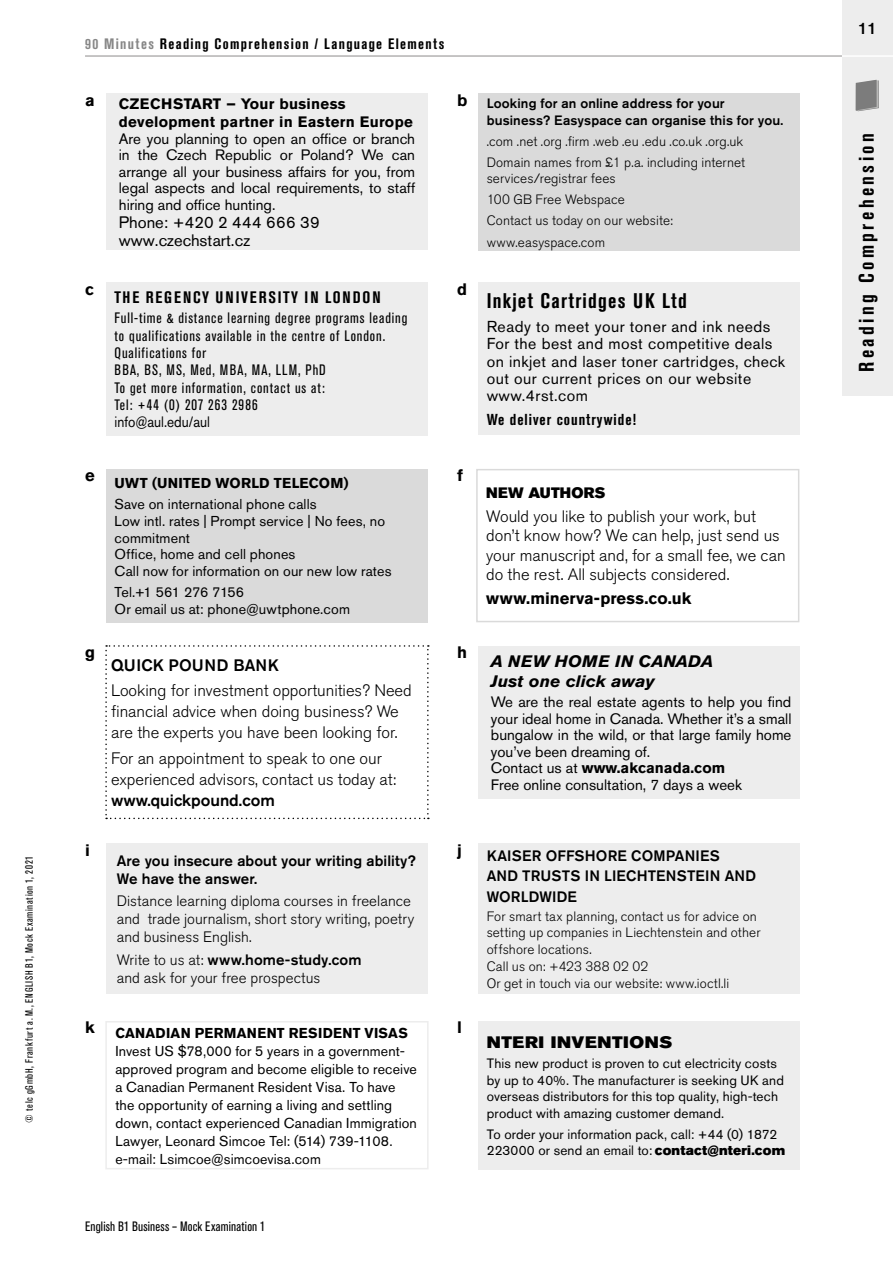
<style>
.page{position:relative;width:893px;height:1263px;background:#fff}
.page>*{position:absolute;margin:0;border:0;box-sizing:border-box;transform-origin:0 0}
.t1{font:700 condensed 21px "Akzidenz Grotesk Pro";letter-spacing:.06em;color:#000}
.t2{font:700 condensed 21px "Akzidenz Grotesk Pro";letter-spacing:.155em;color:#000}
.t3{font:300 16.5px/21px "Akzidenz Grotesk Pro";color:#000}
.t4{font:16.5px/18.1px "Akzidenz Grotesk Pro";color:#000}
.t5{font:500 16.5px "Akzidenz Grotesk Pro";color:#000}
.t6{font:700 16.5px "Akzidenz Grotesk Pro";letter-spacing:.005em;color:#000}
.t7{font:italic 700 16.5px/19.8px "Akzidenz Grotesk Pro";color:#000;scale:1.05 1}
.t8{font:700 condensed 16.5px "Akzidenz Grotesk Pro";letter-spacing:.115em;color:#000}
.t9{font:16.5px "Akzidenz Grotesk Pro Super";letter-spacing:.03em;color:#000;scale:1.1 1}
.t10{font:15.75px/17.4px "Akzidenz Grotesk Pro";letter-spacing:.03em;color:#000}
.t11{font:700 condensed 15.75px "Akzidenz Grotesk Pro";letter-spacing:.06em;color:#000}
.t12{font:15px/16.5px "Akzidenz Grotesk Pro";color:#000}
.t13{font:condensed 15px/17.2px "Akzidenz Grotesk Pro";letter-spacing:.06em;color:#000}
.t14{font:300 15px/18px "Akzidenz Grotesk Pro";letter-spacing:.005em;color:#000}
.t15{font:500 15px/20.4px "Akzidenz Grotesk Pro";letter-spacing:.01em;color:#000}
.t16{font:700 15px/18.1px "Akzidenz Grotesk Pro";letter-spacing:.02em;color:#000}
.t17{font:700 condensed 15px "Akzidenz Grotesk Pro";letter-spacing:.085em;color:#000}
.t18{font:15px "Akzidenz Grotesk Pro";color:#000;scale:.9 1}
.t19{font:15px "Akzidenz Grotesk Pro Super";letter-spacing:.015em;color:#000}
.t20{font:14.25px/18px "Akzidenz Grotesk Pro";letter-spacing:.01em;color:#000}
.t21{font:700 14.25px "Akzidenz Grotesk Pro";letter-spacing:.02em;color:#000}
.t22{font:300 13.5px/16.8px "Akzidenz Grotesk Pro";letter-spacing:.01em;color:#000}
.t23{font:13.5px/16.5px "Akzidenz Grotesk Pro";letter-spacing:.01em;color:#000}
.t24{font:500 13.5px/16.6px "Akzidenz Grotesk Pro";letter-spacing:.01em;color:#000}
.t25{font:condensed 13.5px "Akzidenz Grotesk Pro";letter-spacing:.015em;color:#000}
.t26{font:condensed 10.5px "Akzidenz Grotesk Pro";letter-spacing:.065em;color:#000}
.s1{color:#878787}
.s2{font-weight:700;font-size:16.5px}
.s3{font-weight:500}
.s4{font-weight:700}
.s5{font-family:"Akzidenz Grotesk Pro Super"}
</style>
<div class="page">
<hr style="left:85px;top:55px;width:758px;height:2px;background:#b3b2b2">
<div style="left:842px;top:0;width:51px;height:395px;background:#ededed"></div>
<hr style="left:842px;top:55px;width:51px;height:2px;background:#fff">
<svg style="left:856px;top:80px;width:23px;height:31px"></svg>
<svg style="left:105px;top:645px;width:324px;height:174px"></svg>
<div style="left:478px;top:646px;width:322px;height:152px;background:#ededed"></div>
<div style="left:106px;top:282px;width:322px;height:154px;background:#ededed"></div>
<div style="left:478px;top:282px;width:322px;height:153px;background:#ededed"></div>
<div style="left:106px;top:843px;width:322px;height:151px;background:#ededed"></div>
<div style="left:478px;top:843px;width:321px;height:151px;background:#ededed"></div>
<div style="left:105px;top:1021px;width:324px;height:148px;border:2px solid #ededed"></div>
<div style="left:478px;top:1021px;width:321px;height:148px;background:#ededed"></div>
<div style="left:478px;top:94px;width:322px;height:157px;background:#dadada"></div>
<div style="left:106px;top:94px;width:322px;height:156px;background:#ededed"></div>
<div style="left:106px;top:469px;width:322px;height:153px;background:#dadada"></div>
<div style="left:476px;top:469px;width:323px;height:153px;border:2px solid #dadada"></div>
<p class="t26" style="left:22px;top:1122px;width:268px;rotate:-90deg">© telc gGmbH, Frankfurt a. M., ENGLISH B1, Mock Examination 1, 2021</p>
<p class="t17" style="left:85px;top:34px;width:361px"><span class="s1">90 Minutes</span> Reading Comprehension / Language Elements</p>
<p class="t6" style="left:85px;top:89px;width:11px">a</p>
<p class="t16" style="left:119px;top:95px;width:295px">CZECHSTART – Your business development partner in Eastern Europe</p>
<p class="t12" style="left:119px;top:130px;width:298px;text-align:justify">Are you planning to open an office or branch in the Czech Republic or Poland? We can arrange all your business affairs for you, from legal aspects and local requirements, to staff hiring and office hunting.</p>
<p class="t4" style="left:119px;top:213px;width:202px">Phone: +420 2 444 666 39 www.czechstart.cz</p>
<p class="t24" style="left:487px;top:95px;width:298px;text-indent:-30px"><span class="s2">b</span> Looking for an online address for your business? Easyspace can organise this for you.</p>
<p class="t22" style="left:487px;top:130px;width:260px;line-height:21px">.com .net .org .firm .web .eu .edu .co.uk .org.uk<br>Domain names from £1 p.a. including internet</p>
<p class="t22" style="left:487px;top:168px;width:188px;line-height:21.3px">services/registrar fees<br>100 GB Free Webspace<br>Contact us today on our website: www.easyspace.com</p>
<p class="t6" style="left:85px;top:278px;width:10px">c</p>
<p class="t6" style="left:457px;top:278px;width:11px">d</p>
<p class="t8" style="left:115px;top:287px;width:268px">THE REGENCY UNIVERSITY IN LONDON</p>
<p class="t13" style="left:115px;top:309px;width:294px">Full-time &amp; distance learning degree programs leading to qualifications available in the centre of London.<br>Qualifications for<br>BBA, BS, MS, Med, MBA, MA, LLM, PhD<br>To get more information, contact us at:<br>Tel: +44 (0) 207 263 2986</p>
<p class="t18" style="left:115px;top:412px;width:107px">info@aul.edu/aul</p>
<p class="t6" style="left:85px;top:465px;width:11px">e</p>
<p class="t6" style="left:457px;top:465px;width:7px">f</p>
<p class="t21" style="left:115px;top:474px;width:235px">UWT (UNITED WORLD TELECOM)</p>
<p class="t20" style="left:115px;top:496px;width:278px;line-height:16.8px">Save on international phone calls<br>Low intl. rates | Prompt service | No fees, no commitment<br>Office, home and cell phones<br>Call now for information on our new low rates</p>
<p class="t20" style="left:115px;top:584px;width:237px;line-height:16.8px">Tel.+1 561 276 7156<br>Or email us at: phone@uwtphone.com</p>
<p class="t6" style="left:85px;top:641px;width:11px">g</p>
<p class="t6" style="left:457px;top:642px;width:11px">h</p>
<p class="t5" style="left:111px;top:655px;width:169px">QUICK POUND BANK</p>
<p class="t3" style="left:111px;top:680px;width:302px">Looking for investment opportunities? Need financial advice when doing business? We are the experts you have been looking for.</p>
<p class="t3" style="left:111px;top:747px;width:286px">For an appointment to speak to one our experienced advisors, contact us today at:</p>
<p class="t5" style="left:111px;top:789px;width:165px">www.quickpound.com</p>
<p class="t6" style="left:85px;top:839px;width:6px">i</p>
<p class="t6" style="left:457px;top:839px;width:6px">j</p>
<p class="t15" style="left:117px;top:852px;width:301px;line-height:18px">Are you insecure about your writing ability?<br>We have the answer.</p>
<p class="t14" style="left:117px;top:892px;width:299px">Distance learning diploma courses in freelance and trade journalism, short story writing, poetry and business English.</p>
<p class="t14" style="left:117px;top:950px;width:246px">Write to us at: <span class="s3">www.home-study.com </span>and ask for your free prospectus</p>
<p class="t6" style="left:85px;top:1017px;width:11px">k</p>
<p class="t21" style="left:115px;top:1023px;width:294px">CANADIAN PERMANENT RESIDENT VISAS</p>
<p class="t6" style="left:457px;top:1017px;width:6px">l</p>
<p class="t20" style="left:115px;top:1041px;width:303px">Invest US $78,000 for 5 years in a government&shy;approved program and become eligible to receive a Canadian Permanent Resident Visa. To have the opportunity of earning a living and settling down, contact experienced Canadian Immigration Lawyer, Leonard Simcoe Tel: (514) 739-1108. e-mail: Lsimcoe@simcoevisa.com</p>
<h1 class="t1" style="left:487px;top:287px;width:202px">Inkjet Cartridges UK Ltd</h1>
<p class="t10" style="left:487px;top:318px;width:300px">Ready to meet your toner and ink needs For the best and most competitive deals on inkjet and laser toner cartridges, check out our current prices on our website www.4rst.com</p>
<p class="t11" style="left:487px;top:409px;width:151px">We deliver countrywide!</p>
<p class="t19" style="left:486px;top:483px;width:121px">NEW AUTHORS</p>
<p class="t3" style="left:486px;top:506px;width:301px;line-height:19.5px">Would you like to publish your work, but don’t know how? We can help, just send us your manuscript and, for a small fee, we can do the rest. All subjects considered.</p>
<p class="t6" style="left:486px;top:588px;width:207px">www.minerva-press.co.uk</p>
<p class="t7" style="left:491px;top:651px;width:213px">A NEW HOME IN CANADA<br>Just one click away</p>
<p class="t12" style="left:491px;top:694px;width:302px">We are the real estate agents to help you find your ideal home in Canada. Whether it’s a small bungalow in the wild, or that large family home you’ve been dreaming of.<br>Contact us at <span class="s4">www.akcanada.com<br></span>Free online consultation, 7 days a week</p>
<p class="t15" style="left:487px;top:845px;width:271px">KAISER OFFSHORE COMPANIES<br>AND TRUSTS IN LIECHTENSTEIN AND<br>WORLDWIDE</p>
<p class="t22" style="left:487px;top:907px;width:275px">For smart tax planning, contact us for advice on setting up companies in Liechtenstein and other offshore locations.<br>Call us on: +423 388 02 02<br>Or get in touch via our website: www.ioctl.li</p>
<p class="t9" style="left:487px;top:1031px;width:170px">NTERI INVENTIONS</p>
<p class="t23" style="left:487px;top:1055px;width:299px">This new product is proven to cut electricity costs by up to 40%. The manufacturer is seeking UK and overseas distributors for this top quality, high-tech product with amazing customer demand.</p>
<p class="t23" style="left:487px;top:1126px;width:300px">To order your information pack, call: +44 (0) 1872<br>223000 or send an email to: <span class="s5">contact@nteri.com</span></p>
<p class="t25" style="left:85px;top:1217px;width:182px">English B1 Business – Mock Examination 1</p>
<p class="t5" style="left:858px;top:18px;width:20px">11</p>
<h1 class="t2" style="left:853px;top:372px;width:240px;rotate:-90deg">Reading Comprehension</h1>
</div>
